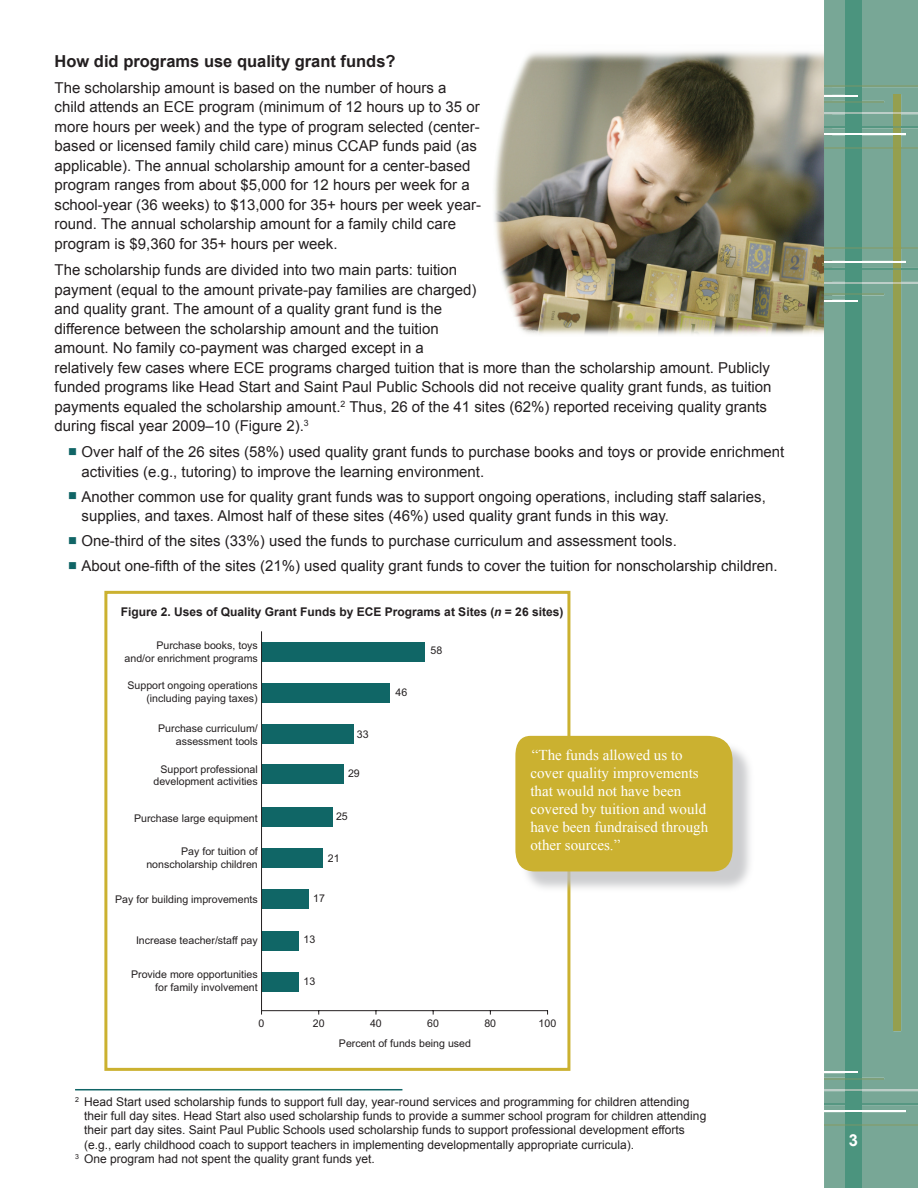
<style>
.page{position:relative;width:918px;height:1188px;background:#fff}
.page>*{position:absolute;margin:0;border:0;box-sizing:border-box;transform-origin:0 0}
.t1{font:700 16.5px "Arial";color:#231f20}
.t2{font:700 16.5px "Arial";color:#fff}
.t3{font:15px/19.5px "Arial";color:#231f20}
.t4{font:15px/18px "Times New Roman";color:#fff}
.t5{font:12px "Arial";color:#231f20}
.t6{font:700 12px "Arial";color:#231f20}
.t7{font:10.65px/12.8px "Arial";color:#231f20;text-align:right}
.s1{color:#106566}
.s2{font-style:italic}
</style>
<div class="page">
<img style="left:494px;top:51px;width:330px;height:284px">
<svg style="left:824px;top:0;width:94px;height:1188px;background:#73a38d"></svg>
<hr style="left:75px;top:1089px;width:327px;height:1px;background:#106566">
<div style="left:104px;top:591px;width:466px;height:480px;border:3px solid #cbb130"></div>
<div style="left:262px;top:725px;width:91px;height:19px;background:#106666"></div>
<div style="left:262px;top:764px;width:82px;height:20px;background:#106666"></div>
<div style="left:262px;top:972px;width:37px;height:19px;background:#106666"></div>
<div style="left:262px;top:931px;width:37px;height:19px;background:#106666"></div>
<div style="left:262px;top:890px;width:47px;height:19px;background:#106666"></div>
<hr style="left:261px;top:1010px;width:287px;height:1px;background:#231f20">
<div style="left:262px;top:642px;width:163px;height:19px;background:#106666"></div>
<div style="left:262px;top:849px;width:61px;height:19px;background:#106666"></div>
<div style="left:262px;top:807px;width:71px;height:19px;background:#106666"></div>
<div style="left:262px;top:684px;width:128px;height:19px;background:#106666"></div>
<hr style="left:261px;top:631px;width:1px;height:380px;background:#231f20">
<div style="left:521px;top:741px;width:233px;height:152px;background:#bcbdc0;opacity:.75"></div>
<div style="left:515px;top:736px;width:218px;height:135px;background:#cbb130"></div>
<p class="t1" style="left:55px;top:50px;width:343px">How did programs use quality grant funds?</p>
<p class="t3" style="left:55px;top:78px;width:428px">The scholarship amount is based on the number of hours a child attends an ECE program (minimum of 12 hours up to 35 or more hours per week) and the type of program selected (center&shy;based or licensed family child care) minus CCAP funds paid (as applicable). The annual scholarship amount for a center-based program ranges from about $5,000 for 12 hours per week for a school-year (36 weeks) to $13,000 for 35+ hours per week year&shy;round. The annual scholarship amount for a family child care program is $9,360 for 35+ hours per week.</p>
<p class="t3" style="left:55px;top:260px;width:719px">The scholarship funds are divided into two main parts: tuition<br>payment (equal to the amount private-pay families are charged)<br>and quality grant. The amount of a quality grant fund is the<br>difference between the scholarship amount and the tuition<br>amount. No family co-payment was charged except in a<br>relatively few cases where ECE programs charged tuition that is more than the scholarship amount. Publicly funded programs like Head Start and Saint Paul Public Schools did not receive quality grant funds, as tuition payments equaled the scholarship amount.<sup>2</sup> Thus, 26 of the 41 sites (62%) reported receiving quality grants during fiscal year 2009–10 (Figure 2).<sup>3</sup></p>
<p class="t3" style="left:82px;top:442px;width:704px;text-indent:-14px"><span class="s1">■</span> Over half of the 26 sites (58%) used quality grant funds to purchase books and toys or provide enrichment activities (e.g., tutoring) to improve the learning environment.</p>
<p class="t3" style="left:82px;top:487px;width:686px;text-indent:-14px"><span class="s1">■</span> Another common use for quality grant funds was to support ongoing operations, including staff salaries, supplies, and taxes. Almost half of these sites (46%) used quality grant funds in this way.</p>
<p class="t3" style="left:68px;top:531px;width:610px"><span class="s1">■</span> One-third of the sites (33%) used the funds to purchase curriculum and assessment tools.</p>
<p class="t3" style="left:68px;top:556px;width:711px"><span class="s1">■</span> About one-fifth of the sites (21%) used quality grant funds to cover the tuition for nonscholarship children.</p>
<p class="t6" style="left:121px;top:604px;width:444px">Figure 2. Uses of Quality Grant Funds by ECE Programs at Sites (<span class="s2">n</span> = 26 sites)</p>
<p class="t7" style="left:125px;top:639px;width:135px">Purchase books, toys and/or enrichment programs</p>
<p class="t7" style="left:431px;top:644px;width:13px">58</p>
<p class="t7" style="left:395px;top:686px;width:13px">46</p>
<p class="t7" style="left:128px;top:679px;width:132px">Support ongoing operations (including paying taxes)</p>
<p class="t7" style="left:158px;top:722px;width:101px">Purchase curriculum/ assessment tools</p>
<p class="t7" style="left:357px;top:728px;width:13px">33</p>
<p class="t7" style="left:154px;top:763px;width:106px">Support professional development activities</p>
<p class="t7" style="left:348px;top:767px;width:13px">29</p>
<p class="t7" style="left:134px;top:812px;width:125px">Purchase large equipment</p>
<p class="t7" style="left:146px;top:845px;width:113px">Pay for tuition of nonscholarship children</p>
<p class="t7" style="left:115px;top:893px;width:144px">Pay for building improvements</p>
<p class="t7" style="left:136px;top:934px;width:123px">Increase teacher/staff pay</p>
<p class="t7" style="left:131px;top:968px;width:128px">Provide more opportunities for family involvement</p>
<p class="t7" style="left:336px;top:810px;width:13px">25</p>
<p class="t7" style="left:328px;top:852px;width:13px">21</p>
<p class="t7" style="left:313px;top:892px;width:13px">17</p>
<p class="t7" style="left:304px;top:933px;width:13px">13</p>
<p class="t7" style="left:304px;top:975px;width:13px">13</p>
<p class="t4" style="left:530px;top:746px;width:179px">“The funds allowed us to cover quality improvements that would not have been covered by tuition and would have been fundraised through other sources.”</p>
<p class="t7" style="left:259px;top:1017px;width:7px">0</p>
<p class="t7" style="left:313px;top:1017px;width:13px">20</p>
<p class="t7" style="left:370px;top:1017px;width:13px">40</p>
<p class="t7" style="left:427px;top:1017px;width:13px">60</p>
<p class="t7" style="left:484px;top:1017px;width:13px">80</p>
<p class="t7" style="left:539px;top:1017px;width:19px">100</p>
<p class="t7" style="left:339px;top:1037px;width:134px">Percent of funds being used</p>
<p class="t5" style="left:75px;top:1094px;width:616px"><sup>2</sup> Head Start used scholarship funds to support full day, year-round services and programming for children attending</p>
<p class="t5" style="left:84px;top:1108px;width:624px">their full day sites. Head Start also used scholarship funds to provide a summer school program for children attending</p>
<p class="t5" style="left:84px;top:1122px;width:602px">their part day sites. Saint Paul Public Schools used scholarship funds to support professional development efforts</p>
<p class="t5" style="left:84px;top:1137px;width:552px">(e.g., early childhood coach to support teachers in implementing developmentally appropriate curricula).</p>
<p class="t5" style="left:75px;top:1151px;width:301px"><sup>3</sup> One program had not spent the quality grant funds yet.</p>
<p class="t2" style="left:849px;top:1129px;width:11px">3</p>
</div>
